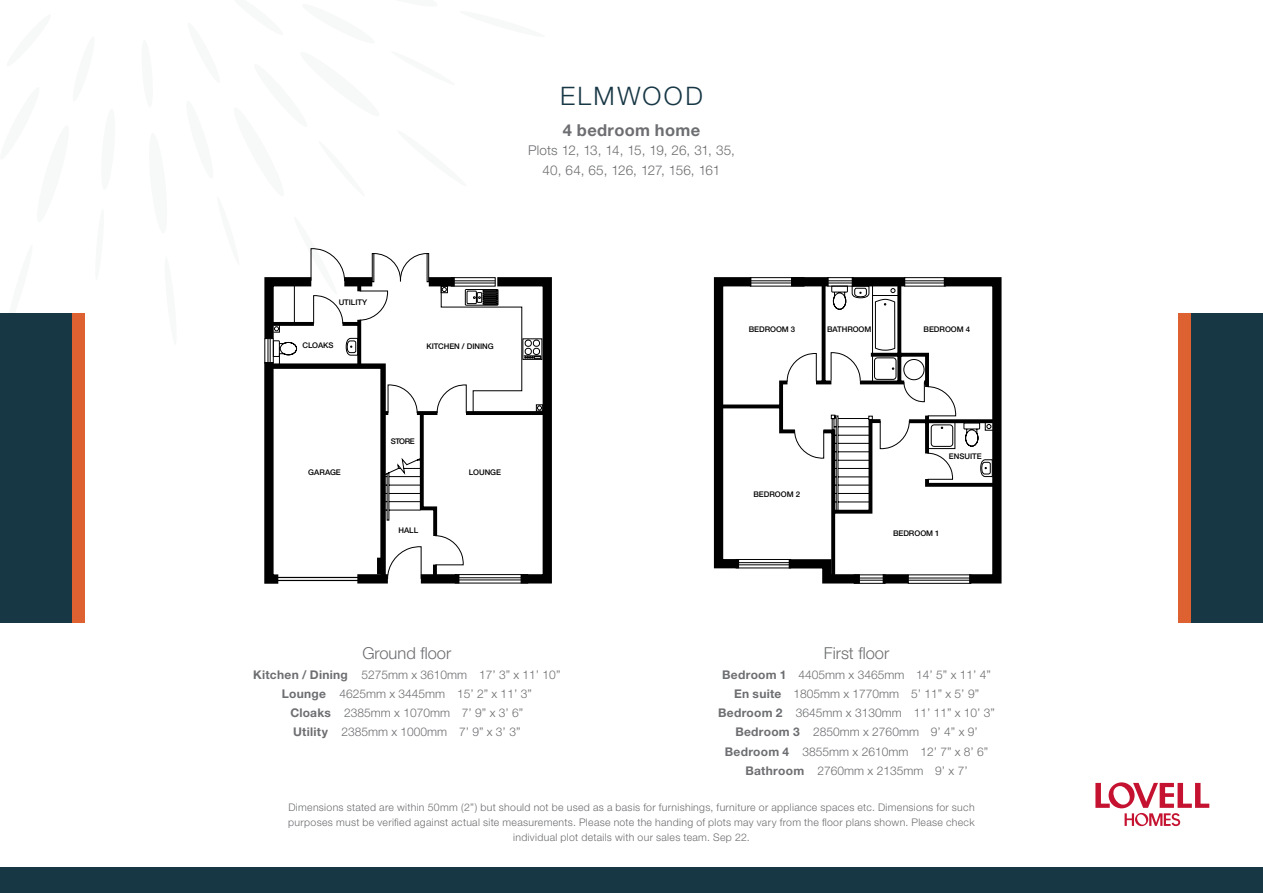
<style>
.page{position:relative;width:1263px;height:893px;background:#fff}
.page>*{position:absolute;margin:0;border:0;box-sizing:border-box;transform-origin:0 0}
.t1{font:300 25.5px "Helvetica Neue";letter-spacing:.1em;color:#173745}
.t2{font:300 16.5px "Helvetica Neue";color:#6d6e71}
.t3{font:700 16.5px "Helvetica Neue";letter-spacing:.02em;color:#6d6e71}
.t4{font:300 13.5px/19.5px "Helvetica Neue";letter-spacing:-.015em;color:#6d6e71;text-align:center}
.t5{font:300 12px/19.2px "Helvetica Neue";color:#6d6e71;text-align:center}
.t6{font:300 10.5px/15px "Helvetica Neue";letter-spacing:.03em;color:#6d6e71;text-align:center}
.t7{font:500 7.8px "Helvetica Neue";letter-spacing:-.005em;color:#000}
.s1{font-weight:700}
</style>
<div class="page">
<svg style="left:264px;top:248px;width:288px;height:334px"></svg>
<div style="left:0;top:313px;width:72px;height:309px;background:#173745"></div>
<div style="left:1191px;top:313px;width:72px;height:309px;background:#173745"></div>
<div style="left:0;top:867px;width:1263px;height:26px;background:#173745"></div>
<div style="left:72px;top:313px;width:13px;height:309px;background:#de6131"></div>
<div style="left:1178px;top:313px;width:13px;height:309px;background:#de6131"></div>
<svg style="left:1095px;top:782px;width:114px;height:44px"></svg>
<svg style="left:822px;top:551px;width:180px;height:33px"></svg>
<svg style="left:713px;top:551px;width:287px;height:29px"></svg>
<svg style="left:713px;top:277px;width:289px;height:274px"></svg>
<h1 class="t1" style="left:560px;top:80px;width:144px">ELMWOOD</h1>
<h2 class="t3" style="left:563px;top:120px;width:139px">4 bedroom home</h2>
<p class="t4" style="left:528px;top:140px;width:208px">Plots 12, 13, 14, 15, 19, 26, 31, 35,<br>40, 64, 65, 126, 127, 156, 161</p>
<p class="t7" style="left:339px;top:298px;width:30px">UTILITY</p>
<p class="t7" style="left:302px;top:341px;width:32px">CLOAKS</p>
<p class="t7" style="left:426px;top:342px;width:69px">KITCHEN / DINING</p>
<p class="t7" style="left:308px;top:468px;width:34px">GARAGE</p>
<p class="t7" style="left:391px;top:436px;width:25px">STORE</p>
<p class="t7" style="left:398px;top:526px;width:21px">HALL</p>
<p class="t7" style="left:469px;top:468px;width:34px">LOUNGE</p>
<p class="t7" style="left:749px;top:325px;width:48px">BEDROOM 3</p>
<p class="t7" style="left:827px;top:325px;width:46px">BATHROOM</p>
<p class="t7" style="left:803px;top:325px;width:48px">BEDROOM 3</p>
<p class="t7" style="left:923px;top:325px;width:48px">BEDROOM 4</p>
<p class="t7" style="left:753px;top:489px;width:48px">BEDROOM 2</p>
<p class="t7" style="left:949px;top:452px;width:34px">ENSUITE</p>
<p class="t7" style="left:893px;top:529px;width:48px">BEDROOM 1</p>
<h2 class="t2" style="left:362px;top:643px;width:90px">Ground floor</h2>
<p class="t5" style="left:253px;top:664px;width:309px"><span class="s1">Kitchen / Dining</span> 5275mm x 3610mm 17’ 3” x 11’ 10” <span class="s1">Lounge</span> 4625mm x 3445mm 15’ 2” x 11’ 3”<br><span class="s1">Cloaks</span> 2385mm x 1070mm 7’ 9” x 3’ 6”<br><span class="s1">Utility</span> 2385mm x 1000mm 7’ 9” x 3’ 3”</p>
<h2 class="t2" style="left:824px;top:643px;width:67px">First floor</h2>
<p class="t5" style="left:718px;top:664px;width:278px"><span class="s1">Bedroom 1</span> 4405mm x 3465mm 14’ 5” x 11’ 4” <span class="s1">En suite</span> 1805mm x 1770mm 5’ 11” x 5’ 9” <span class="s1">Bedroom 2</span> 3645mm x 3130mm 11’ 11” x 10’ 3” <span class="s1">Bedroom 3</span> 2850mm x 2760mm 9’ 4” x 9’ <span class="s1">Bedroom 4</span> 3855mm x 2610mm 12’ 7” x 8’ 6” <span class="s1">Bathroom</span> 2760mm x 2135mm 9’ x 7’</p>
<p class="t6" style="left:288px;top:800px;width:688px">Dimensions stated are within 50mm (2”) but should not be used as a basis for furnishings, furniture or appliance spaces etc. Dimensions for such purposes must be verified against actual site measurements. Please note the handing of plots may vary from the floor plans shown. Please check individual plot details with our sales team. Sep 22.</p>
</div>
